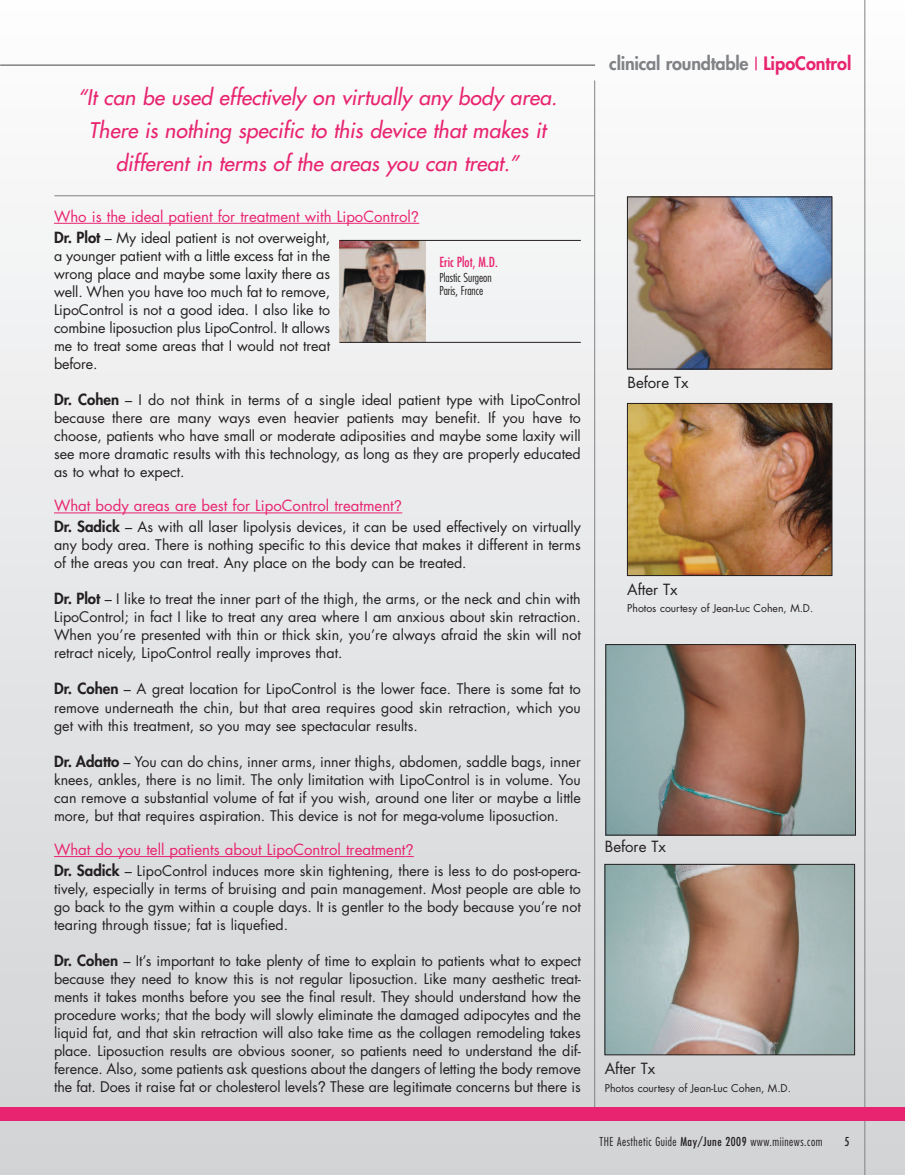
<style>
.page{position:relative;width:905px;height:1175px;background:#fff}
.page>*{position:absolute;margin:0;border:0;box-sizing:border-box;transform-origin:0 0}
.t1{font:italic 21px/33px "Futura";letter-spacing:.005em;color:#e82470;text-align:center}
.t2{font:800 18px "Futura";letter-spacing:-.01em;color:#808285}
.t3{font:15px "Futura";color:#e82470}
.t4{font:15px "Futura";color:#231f20}
.t5{font:14.25px/18px "Futura";color:#231f20;text-align:justify}
.t6{font:condensed 13.5px "Futura";color:#e82470}
.t7{font:300 condensed 12px "Futura";letter-spacing:.04em;color:#231f20}
.t8{font:300 condensed 12px/13.5px "Futura";color:#231f20}
.t9{font:condensed 12px "Futura";color:#231f20}
.t10{font:10.5px "Futura";color:#231f20}
.s1{font-family:"Helvetica Neue"}
.s2{font-weight:800;font-size:15px}
.s3{font-family:"Helvetica Neue";font-size:15px}
.s4{font-family:"Helvetica";font-weight:400;color:#e82470}
.s5{color:#e82470}
.s6{font-weight:400}
</style>
<div class="page">
<img style="left:0;top:0;width:904px;height:1174px">
<hr style="left:864px;top:0;width:1px;height:1174px;background:#808285">
<hr style="left:594px;top:80px;width:1px;height:1029px;background:#808285">
<hr style="left:0;top:64px;width:595px;height:2px;background:#808285">
<hr style="left:54px;top:195px;width:540px;height:1px;background:#808285">
<div style="left:0;top:1107px;width:904px;height:13px;background:#e82470"></div>
<hr style="left:54px;top:223px;width:357px;height:1px;background:#e82470">
<hr style="left:54px;top:512px;width:340px;height:1px;background:#e82470">
<hr style="left:54px;top:856px;width:351px;height:1px;background:#e82470">
<img style="left:340px;top:241px;width:85px;height:101px">
<hr style="left:339px;top:240px;width:241px;height:1px;background:#231f20">
<hr style="left:339px;top:342px;width:241px;height:1px;background:#231f20">
<img style="left:607px;top:646px;width:246px;height:187px">
<div style="left:605px;top:644px;width:250px;height:191px;border:1px solid #231f20"></div>
<img style="left:606px;top:866px;width:247px;height:187px">
<div style="left:604px;top:864px;width:251px;height:191px;border:1px solid #231f20"></div>
<img style="left:629px;top:198px;width:201px;height:169px">
<div style="left:627px;top:196px;width:205px;height:173px;border:1px solid #231f20"></div>
<img style="left:629px;top:405px;width:201px;height:169px">
<div style="left:627px;top:403px;width:205px;height:173px;border:1px solid #231f20"></div>
<h1 class="t1" style="left:77px;top:82px;width:481px">“It can be used effectively on virtually any body area.<br>There is nothing specific to this device that makes it different in terms of the areas you can treat.”</h1>
<p class="t3" style="left:54px;top:209px;width:367px">Who is the ideal patient for treatment with LipoControl<span class="s1">?</span></p>
<p class="t5" style="left:54px;top:230px;width:277px"><span class="s2">Dr. Plot</span> – My ideal patient is not overweight, a younger patient with a little excess fat in the wrong place and maybe some laxity there as well. When you have too much fat to remove, LipoControl is not a good idea. I also like to combine liposuction plus LipoControl. It allows me to treat some areas that I would not treat before.</p>
<p class="t5" style="left:54px;top:392px;width:528px"><span class="s2">Dr. Cohen</span> – I do not think in terms of a single ideal patient type with LipoControl because there are many ways even heavier patients may benefit. If you have to choose, patients who have small or moderate adiposities and maybe some laxity will see more dramatic results with this technology, as long as they are properly educated as to what to expect.</p>
<p class="t3" style="left:54px;top:499px;width:350px">What body areas are best for LipoControl treatment<span class="s1">?</span></p>
<p class="t5" style="left:54px;top:519px;width:528px"><span class="s2">Dr. Sadick</span> – As with all laser lipolysis devices, it can be used effectively on virtually any body area. There is nothing specific to this device that makes it different in terms of the areas you can treat. Any place on the body can be treated.</p>
<p class="t5" style="left:54px;top:591px;width:528px"><span class="s2">Dr. Plot</span> – I like to treat the inner part of the thigh, the arms, or the neck and chin with LipoControl; in fact I like to treat any area where I am anxious about skin retraction.<br>When you’re presented with thin or thick skin, you’re always afraid the skin will not retract nicely, LipoControl really improves that.</p>
<p class="t5" style="left:54px;top:681px;width:528px"><span class="s2">Dr. Cohen</span> – A great location for LipoControl is the lower face. There is some fat to remove underneath the chin, but that area requires good skin retraction, which you get with this treatment, so you may see spectacular results.</p>
<p class="t5" style="left:54px;top:753px;width:528px"><span class="s2">Dr. Adatto</span> – You can do chins, inner arms, inner thighs, abdomen, saddle bags, inner knees, ankles, there is no limit. The only limitation with LipoControl is in volume. You can remove a substantial volume of fat if you wish, around one liter or maybe a little more, but that requires aspiration. This device is not for mega-volume liposuction.</p>
<p class="t3" style="left:54px;top:842px;width:361px">What do you tell patients about LipoControl treatment<span class="s1">?</span></p>
<p class="t5" style="left:54px;top:863px;width:528px"><span class="s2">Dr. Sadick</span> – LipoControl induces more skin tightening, there is less to do post-opera&shy;tively, especially in terms of bruising and pain management. Most people are able to go back to the gym within a couple days. It is gentler to the body because you’re not tearing through tissue; fat is liquefied.</p>
<p class="t5" style="left:54px;top:953px;width:528px"><span class="s2">Dr. Cohen</span> – It’s important to take plenty of time to explain to patients what to expect because they need to know this is not regular liposuction. Like many aesthetic treat&shy;ments it takes months before you see the final result. They should understand how the procedure works; that the body will slowly eliminate the damaged adipocytes and the liquid fat, and that skin retraction will also take time as the collagen remodeling takes place. Liposuction results are obvious sooner, so patients need to understand the dif&shy;ference. Also, some patients ask questions about the dangers of letting the body remove the fat. Does it raise fat or cholesterol levels<span class="s3">?</span> These are legitimate concerns but there is</p>
<p class="t6" style="left:439px;top:256px;width:60px">Eric Plot, M.D.</p>
<p class="t8" style="left:439px;top:271px;width:54px">Plastic Surgeon<br>Paris, France</p>
<p class="t2" style="left:609px;top:55px;width:243px">clinical roundtable <span class="s4">|</span> <span class="s5">LipoControl</span></p>
<p class="t4" style="left:627px;top:375px;width:63px">Before Tx</p>
<p class="t4" style="left:627px;top:582px;width:52px">After Tx</p>
<p class="t10" style="left:627px;top:603px;width:188px">Photos courtesy of Jean-Luc Cohen, M.D.</p>
<p class="t4" style="left:604px;top:840px;width:63px">Before Tx</p>
<p class="t4" style="left:604px;top:1062px;width:52px">After Tx</p>
<p class="t10" style="left:604px;top:1083px;width:188px">Photos courtesy of Jean-Luc Cohen, M.D.</p>
<p class="t7" style="left:599px;top:1136px;width:224px">THE Aesthetic Guide <span class="s6">May/June 2009</span> www.miinews.com</p>
<p class="t9" style="left:844px;top:1135px;width:6px">5</p>
</div>
